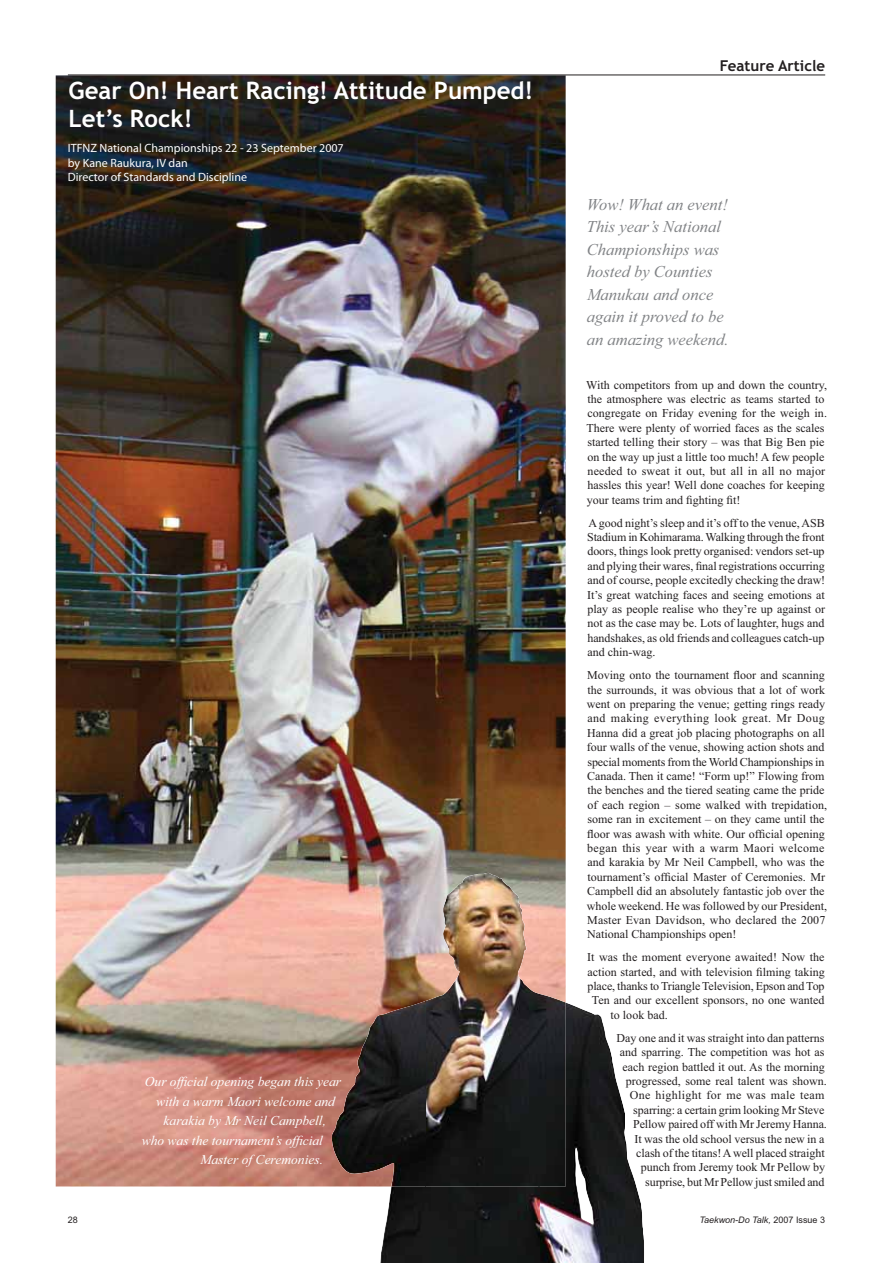
<style>
.page{position:relative;width:893px;height:1263px;background:#fff}
.page>*{position:absolute;margin:0;border:0;box-sizing:border-box;transform-origin:0 0}
.t1{font:700 24px/28.8px "Trebuchet MS";color:#fff}
.t2{font:italic 16.5px/22.5px "Times New Roman";color:#808285}
.t3{font:700 15px "Trebuchet MS";color:#231f20}
.t4{font:italic 13.5px "Times New Roman";color:#fff}
.t5{font:12px/14.4px "Times New Roman";color:#231f20}
.t6{font:12px/14.4px "Myriad Pro";color:#fff}
.t7{font:italic 9px "Arial";color:#231f20}
.t8{font:9px "Arial";color:#231f20}
.s1{font-style:normal}
</style>
<div class="page">
<hr style="left:68px;top:75px;width:757px;height:1px;background:#231f20">
<img style="left:56px;top:75px;width:509px;height:1112px">
<img style="left:539px;top:1002px;width:105px;height:261px">
<img style="left:380px;top:1187px;width:159px;height:76px">
<img style="left:425px;top:873px;width:140px;height:314px">
<img style="left:332px;top:1000px;width:93px;height:187px">
<h1 class="t1" style="left:69px;top:78px;width:466px">Gear On! Heart Racing! Attitude Pumped!<br>Let’s Rock!</h1>
<p class="t6" style="left:68px;top:142px;width:277px">ITFNZ National Championships 22 - 23 September 2007 by Kane Raukura, IV dan<br>Director of Standards and Discipline</p>
<p class="t4" style="left:145px;top:1077px;width:198px">Our official opening began this year</p>
<p class="t4" style="left:156px;top:1096px;width:180px">with a warm Maori welcome and</p>
<p class="t4" style="left:164px;top:1116px;width:164px">karakia by Mr Neil Campbell,</p>
<p class="t4" style="left:142px;top:1135px;width:183px">who was the tournament’s official</p>
<p class="t4" style="left:200px;top:1155px;width:124px">Master of Ceremonies.</p>
<p class="t3" style="left:719px;top:60px;width:107px">Feature Article</p>
<h2 class="t2" style="left:587px;top:194px;width:143px">Wow! What an event!<br>This year’s National<br>Championships was hosted by Counties<br>Manukau and once again it proved to be an amazing weekend.</h2>
<p class="t5" style="left:586px;top:379px;width:242px">With competitors from up and down the country, the atmosphere was electric as teams started to congregate on Friday evening for the weigh in.<br>There were plenty of worried faces as the scales started telling their story – was that Big Ben pie on the way up just a little too much! A few people needed to sweat it out, but all in all no major hassles this year! Well done coaches for keeping your teams trim and fighting fit!</p>
<p class="t5" style="left:587px;top:517px;width:240px;text-align:justify">A good night’s sleep and it’s off to the venue, ASB Stadium in Kohimarama. Walking through the front doors, things look pretty organised: vendors set-up and plying their wares, final registrations occurring and of course, people excitedly checking the draw!<br>It’s great watching faces and seeing emotions at play as people realise who they’re up against or not as the case may be. Lots of laughter, hugs and handshakes, as old friends and colleagues catch-up and chin-wag.</p>
<p class="t5" style="left:587px;top:669px;width:242px">Moving onto the tournament floor and scanning the surrounds, it was obvious that a lot of work went on preparing the venue; getting rings ready and making everything look great. Mr Doug Hanna did a great job placing photographs on all four walls of the venue, showing action shots and special moments from the World Championships in Canada. Then it came! “Form up!” Flowing from the benches and the tiered seating came the pride of each region – some walked with trepidation, some ran in excitement – on they came until the floor was awash with white. Our official opening began this year with a warm Maori welcome and karakia by Mr Neil Campbell, who was the tournament’s official Master of Ceremonies. Mr Campbell did an absolutely fantastic job over the whole weekend. He was followed by our President, Master Evan Davidson, who declared the 2007<br>National Championships open!</p>
<p class="t5" style="left:587px;top:951px;width:239px">It was the moment everyone awaited! Now the</p>
<p class="t5" style="left:587px;top:966px;width:239px">action started, and with television filming taking</p>
<p class="t5" style="left:587px;top:980px;width:238px">place, thanks to Triangle Television, Epson and Top</p>
<p class="t5" style="left:592px;top:994px;width:234px">Ten and our excellent sponsors, no one wanted</p>
<p class="t5" style="left:610px;top:1009px;width:58px">to look bad.</p>
<p class="t5" style="left:616px;top:1032px;width:212px;text-align:right">Day one and it was straight into dan patterns and sparring. The competition was hot as each region battled it out. As the morning progressed, some real talent was shown.<br>One highlight for me was male team sparring: a certain grim looking Mr Steve Pellow paired off with Mr Jeremy Hanna.<br>It was the old school versus the new in a clash of the titans! A well placed straight punch from Jeremy took Mr Pellow by surprise, but Mr Pellow just smiled and</p>
<p class="t8" style="left:68px;top:1216px;width:12px">28</p>
<p class="t7" style="left:699px;top:1216px;width:127px">Taekwon-Do Talk, <span class="s1">2007 Issue 3</span></p>
</div>
